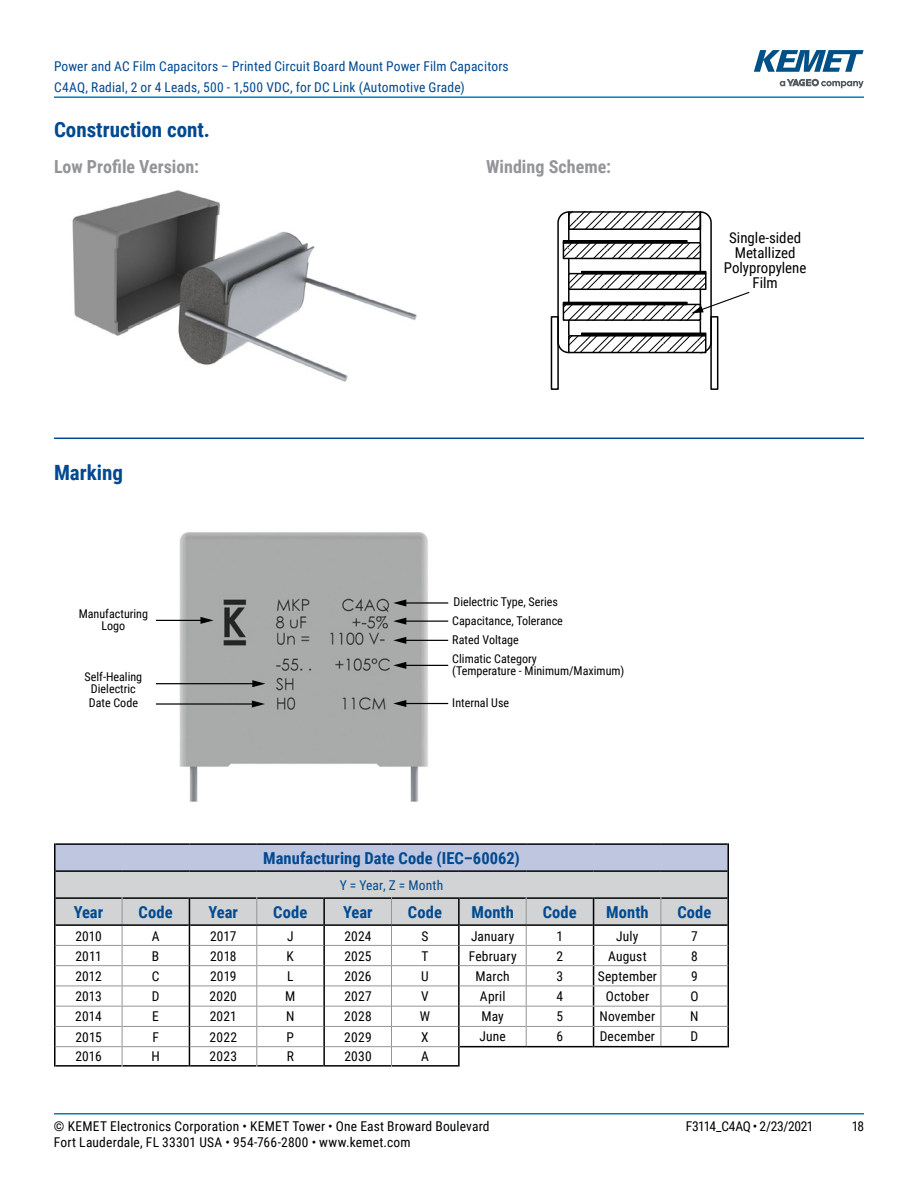
<style>
.page{position:relative;width:918px;height:1188px;background:#fff}
.page>*{position:absolute;margin:0;border:0;box-sizing:border-box;transform-origin:0 0}
.t1{font:700 21px "Roboto Condensed";color:#004990}
.t2{font:700 18px "Roboto Condensed";color:#939598}
.t3{font:700 16.5px "Roboto Condensed";letter-spacing:.005em;color:#004990}
.t4{font:14.85px/14.9px "Roboto Condensed";color:#000;text-align:center}
.t5{font:13.5px "Roboto Condensed";letter-spacing:.015em;color:#000}
.t6{font:13.5px/21px "Roboto Condensed";letter-spacing:.015em;color:#004990}
.t7{font:13.5px "Roboto Condensed";letter-spacing:-.025em;color:#000}
.t8{font:12.15px/12.1px "Roboto Condensed";color:#000;text-align:center}
</style>
<div class="page">
<hr style="left:54px;top:1113px;width:810px;height:2px;background:#007dc3">
<hr style="left:54px;top:96px;width:810px;height:2px;background:#007dc3">
<svg style="left:780px;top:79px;width:84px;height:9px"></svg>
<svg style="left:754px;top:50px;width:110px;height:22px"></svg>
<hr style="left:54px;top:438px;width:810px;height:1px;background:#004990">
<img style="left:72px;top:190px;width:345px;height:192px">
<svg style="left:570px;top:213px;width:121px;height:15px"></svg>
<div style="left:568px;top:211px;width:133px;height:19px;border:1px solid #000"></div>
<svg style="left:557px;top:211px;width:13px;height:143px"></svg>
<svg style="left:565px;top:244px;width:126px;height:13px"></svg>
<div style="left:563px;top:242px;width:138px;height:17px;border:1px solid #000"></div>
<svg style="left:570px;top:275px;width:121px;height:13px"></svg>
<div style="left:568px;top:273px;width:138px;height:17px;border:1px solid #000"></div>
<svg style="left:565px;top:306px;width:126px;height:13px"></svg>
<div style="left:563px;top:304px;width:138px;height:17px;border:1px solid #000"></div>
<svg style="left:570px;top:337px;width:121px;height:14px"></svg>
<div style="left:568px;top:335px;width:138px;height:18px;border:1px solid #000"></div>
<div style="left:563px;top:240px;width:125px;height:4px;border:1px solid #000"></div>
<div style="left:563px;top:302px;width:125px;height:3px;border:1px solid #000"></div>
<div style="left:581px;top:271px;width:125px;height:3px;border:1px solid #000"></div>
<div style="left:581px;top:333px;width:125px;height:3px;border:1px solid #000"></div>
<div style="left:710px;top:316px;width:8px;height:74px;border:1px solid #000"></div>
<div style="left:551px;top:316px;width:8px;height:74px;border:1px solid #000"></div>
<svg style="left:691px;top:211px;width:59px;height:143px"></svg>
<img style="left:155px;top:532px;width:294px;height:270px">
<hr style="left:156px;top:683px;width:99px;height:1px;background:#000">
<svg style="left:252px;top:680px;width:13px;height:7px"></svg>
<hr style="left:404px;top:602px;width:44px;height:2px;background:#000">
<svg style="left:393px;top:599px;width:13px;height:7px"></svg>
<hr style="left:404px;top:621px;width:44px;height:1px;background:#000">
<svg style="left:393px;top:618px;width:13px;height:7px"></svg>
<hr style="left:156px;top:620px;width:47px;height:1px;background:#000">
<svg style="left:200px;top:617px;width:14px;height:7px"></svg>
<hr style="left:404px;top:640px;width:44px;height:1px;background:#000">
<svg style="left:393px;top:637px;width:13px;height:7px"></svg>
<hr style="left:404px;top:665px;width:44px;height:1px;background:#000">
<svg style="left:393px;top:662px;width:13px;height:7px"></svg>
<hr style="left:404px;top:703px;width:44px;height:1px;background:#000">
<svg style="left:393px;top:700px;width:13px;height:7px"></svg>
<hr style="left:156px;top:703px;width:98px;height:2px;background:#000">
<svg style="left:252px;top:700px;width:13px;height:8px"></svg>
<hr style="left:54px;top:925px;width:2px;height:20px;background:#000">
<hr style="left:54px;top:945px;width:2px;height:21px;background:#000">
<hr style="left:54px;top:966px;width:2px;height:20px;background:#000">
<hr style="left:54px;top:986px;width:2px;height:20px;background:#000">
<hr style="left:54px;top:1006px;width:2px;height:20px;background:#000">
<hr style="left:54px;top:1026px;width:2px;height:21px;background:#000">
<hr style="left:54px;top:1047px;width:2px;height:20px;background:#000">
<hr style="left:54px;top:871px;width:2px;height:27px;background:#000">
<hr style="left:54px;top:898px;width:2px;height:27px;background:#000">
<hr style="left:54px;top:843px;width:2px;height:28px;background:#000">
<svg style="left:55px;top:843px;width:674px;height:224px"></svg>
<hr style="left:56px;top:870px;width:66px;height:2px;background:#000">
<hr style="left:122px;top:870px;width:67px;height:2px;background:#000">
<hr style="left:189px;top:870px;width:68px;height:2px;background:#000">
<hr style="left:257px;top:870px;width:67px;height:2px;background:#000">
<hr style="left:324px;top:870px;width:68px;height:2px;background:#000">
<hr style="left:392px;top:870px;width:67px;height:2px;background:#000">
<hr style="left:459px;top:870px;width:67px;height:2px;background:#000">
<hr style="left:526px;top:870px;width:68px;height:2px;background:#000">
<hr style="left:594px;top:870px;width:67px;height:2px;background:#000">
<hr style="left:661px;top:870px;width:67px;height:2px;background:#000">
<hr style="left:594px;top:1046px;width:67px;height:1px;background:#000">
<hr style="left:661px;top:1046px;width:67px;height:1px;background:#000">
<p class="t6" style="left:54px;top:55px;width:456px">Power and AC Film Capacitors – Printed Circuit Board Mount Power Film Capacitors<br>C4AQ, Radial, 2 or 4 Leads, 500 - 1,500 VDC, for DC Link (Automotive Grade)</p>
<h1 class="t1" style="left:54px;top:115px;width:158px">Construction cont.</h1>
<h2 class="t2" style="left:54px;top:154px;width:147px">Low Profile Version:</h2>
<h2 class="t2" style="left:486px;top:154px;width:127px">Winding Scheme:</h2>
<p class="t4" style="left:724px;top:230px;width:84px">Single-sided<br>Metallized<br>Polypropylene<br>Film</p>
<h1 class="t1" style="left:54px;top:457px;width:71px">Marking</h1>
<p class="t8" style="left:453px;top:596px;width:106px">Dielectric Type, Series</p>
<p class="t8" style="left:79px;top:607px;width:71px">Manufacturing<br>Logo</p>
<p class="t8" style="left:452px;top:610px;width:112px;line-height:19px;text-align:left">Capacitance, Tolerance<br>Rated Voltage<br>Climatic Category</p>
<p class="t8" style="left:452px;top:664px;width:174px">(Temperature - Minimum/Maximum)</p>
<p class="t8" style="left:452px;top:696px;width:58px">Internal Use</p>
<p class="t8" style="left:85px;top:670px;width:59px">Self-Healing<br>Dielectric</p>
<p class="t8" style="left:89px;top:696px;width:51px">Date Code</p>
<p class="t3" style="left:263px;top:846px;width:258px">Manufacturing Date Code (IEC–60062)</p>
<p class="t6" style="left:340px;top:874px;width:105px">Y = Year, Z = Month</p>
<p class="t3" style="left:74px;top:900px;width:31px">Year</p>
<p class="t3" style="left:139px;top:900px;width:36px">Code</p>
<p class="t3" style="left:209px;top:900px;width:31px">Year</p>
<p class="t3" style="left:273px;top:900px;width:36px">Code</p>
<p class="t3" style="left:343px;top:900px;width:31px">Year</p>
<p class="t3" style="left:408px;top:900px;width:36px">Code</p>
<p class="t3" style="left:471px;top:900px;width:44px">Month</p>
<p class="t3" style="left:543px;top:900px;width:36px">Code</p>
<p class="t3" style="left:606px;top:900px;width:44px">Month</p>
<p class="t3" style="left:677px;top:900px;width:36px">Code</p>
<p class="t5" style="left:75px;top:926px;width:28px">2010</p>
<p class="t5" style="left:152px;top:926px;width:9px">A</p>
<p class="t5" style="left:210px;top:926px;width:28px">2017</p>
<p class="t5" style="left:287px;top:926px;width:8px">J</p>
<p class="t5" style="left:344px;top:926px;width:29px">2024</p>
<p class="t5" style="left:421px;top:926px;width:8px">S</p>
<p class="t5" style="left:471px;top:926px;width:45px">January</p>
<p class="t5" style="left:556px;top:926px;width:8px">1</p>
<p class="t5" style="left:616px;top:926px;width:24px">July</p>
<p class="t5" style="left:691px;top:926px;width:8px">7</p>
<p class="t5" style="left:75px;top:946px;width:28px">2011</p>
<p class="t5" style="left:152px;top:946px;width:9px">B</p>
<p class="t5" style="left:210px;top:946px;width:28px">2018</p>
<p class="t5" style="left:287px;top:946px;width:9px">K</p>
<p class="t5" style="left:344px;top:946px;width:29px">2025</p>
<p class="t5" style="left:421px;top:946px;width:9px">T</p>
<p class="t5" style="left:469px;top:946px;width:49px">February</p>
<p class="t5" style="left:556px;top:946px;width:8px">2</p>
<p class="t5" style="left:608px;top:946px;width:40px">August</p>
<p class="t5" style="left:691px;top:946px;width:8px">8</p>
<p class="t5" style="left:75px;top:967px;width:28px">2012</p>
<p class="t5" style="left:152px;top:967px;width:9px">C</p>
<p class="t5" style="left:210px;top:967px;width:28px">2019</p>
<p class="t5" style="left:287px;top:967px;width:8px">L</p>
<p class="t5" style="left:344px;top:967px;width:29px">2026</p>
<p class="t5" style="left:421px;top:967px;width:9px">U</p>
<p class="t5" style="left:476px;top:967px;width:36px">March</p>
<p class="t5" style="left:556px;top:967px;width:8px">3</p>
<p class="t5" style="left:598px;top:967px;width:61px">September</p>
<p class="t5" style="left:691px;top:967px;width:8px">9</p>
<p class="t5" style="left:75px;top:987px;width:28px">2013</p>
<p class="t5" style="left:152px;top:987px;width:9px">D</p>
<p class="t5" style="left:210px;top:987px;width:29px">2020</p>
<p class="t5" style="left:285px;top:987px;width:12px">M</p>
<p class="t5" style="left:344px;top:987px;width:29px">2027</p>
<p class="t5" style="left:421px;top:987px;width:9px">V</p>
<p class="t5" style="left:480px;top:987px;width:27px">April</p>
<p class="t5" style="left:556px;top:987px;width:8px">4</p>
<p class="t5" style="left:606px;top:987px;width:45px">October</p>
<p class="t5" style="left:690px;top:987px;width:10px">O</p>
<p class="t5" style="left:75px;top:1007px;width:28px">2014</p>
<p class="t5" style="left:152px;top:1007px;width:8px">E</p>
<p class="t5" style="left:210px;top:1007px;width:29px">2021</p>
<p class="t5" style="left:286px;top:1007px;width:10px">N</p>
<p class="t5" style="left:344px;top:1007px;width:29px">2028</p>
<p class="t5" style="left:420px;top:1007px;width:12px">W</p>
<p class="t5" style="left:481px;top:1007px;width:24px">May</p>
<p class="t5" style="left:556px;top:1007px;width:8px">5</p>
<p class="t5" style="left:600px;top:1007px;width:57px">November</p>
<p class="t5" style="left:690px;top:1007px;width:10px">N</p>
<p class="t5" style="left:75px;top:1027px;width:28px">2015</p>
<p class="t5" style="left:152px;top:1027px;width:8px">F</p>
<p class="t5" style="left:210px;top:1027px;width:29px">2022</p>
<p class="t5" style="left:287px;top:1027px;width:9px">P</p>
<p class="t5" style="left:344px;top:1027px;width:29px">2029</p>
<p class="t5" style="left:421px;top:1027px;width:9px">X</p>
<p class="t5" style="left:479px;top:1027px;width:28px">June</p>
<p class="t5" style="left:556px;top:1027px;width:8px">6</p>
<p class="t5" style="left:600px;top:1027px;width:57px">December</p>
<p class="t5" style="left:691px;top:1027px;width:9px">D</p>
<p class="t5" style="left:75px;top:1047px;width:28px">2016</p>
<p class="t5" style="left:151px;top:1047px;width:10px">H</p>
<p class="t5" style="left:210px;top:1047px;width:29px">2023</p>
<p class="t5" style="left:287px;top:1047px;width:9px">R</p>
<p class="t5" style="left:344px;top:1047px;width:29px">2030</p>
<p class="t5" style="left:421px;top:1047px;width:9px">A</p>
<p class="t5" style="left:54px;top:1116px;width:437px">© KEMET Electronics Corporation • KEMET Tower • One East Broward Boulevard</p>
<p class="t7" style="left:686px;top:1116px;width:129px">F3114_C4AQ • 2/23/2021</p>
<p class="t5" style="left:852px;top:1116px;width:14px">18</p>
<p class="t5" style="left:54px;top:1133px;width:358px">Fort Lauderdale, FL 33301 USA • 954-766-2800 • www.kemet.com</p>
</div>
